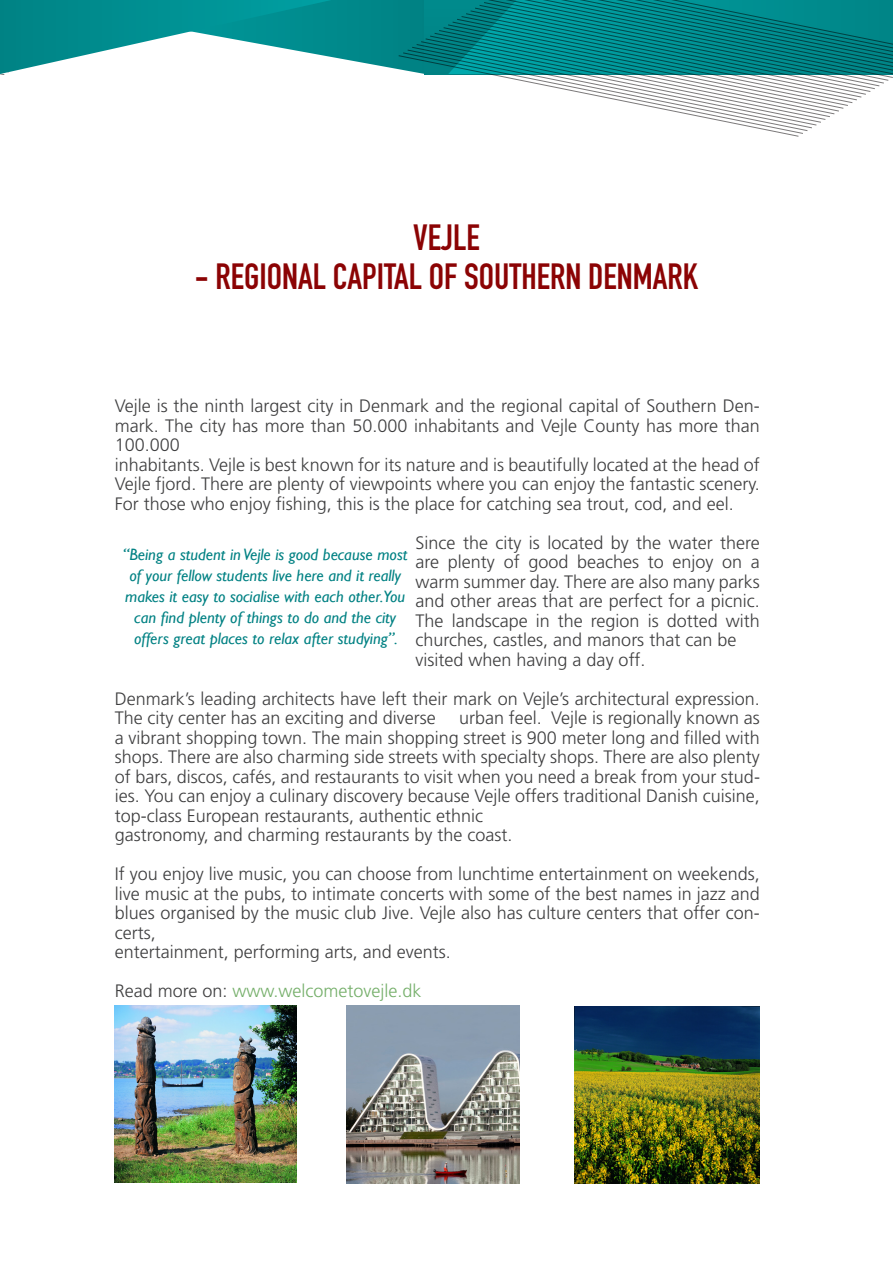
<style>
.page{position:relative;width:893px;height:1263px;background:#fff}
.page>*{position:absolute;margin:0;border:0;box-sizing:border-box;transform-origin:0 0}
.t1{font:36px "DIN Engschrift Std";color:#8b0304}
.t2{font:300 18px/19.5px "Frutiger LT Std";color:#3e3e3f}
.t3{font:300 18px "Frutiger LT Std";color:#75af6a}
.t4{font:italic 16.5px/21px "Gill Sans";color:#008183;text-align:center}
.s1{color:#3e3e3f}
</style>
<div class="page">
<svg style="left:0;top:0;width:893px;height:136px"></svg>
<img style="left:347px;top:1005px;width:173px;height:178px">
<img style="left:574px;top:1007px;width:186px;height:176px">
<img style="left:115px;top:1005px;width:181px;height:178px">
<h1 class="t1" style="left:413px;top:217px;width:68px">VEJLE</h1>
<h1 class="t1" style="left:195px;top:256px;width:503px">- REGIONAL CAPITAL OF SOUTHERN DENMARK</h1>
<p class="t2" style="left:115px;top:397px;width:646px">Vejle is the ninth largest city in Denmark and the regional capital of Southern Den&shy;mark. The city has more than 50.000 inhabitants and Vejle County has more than 100.000<br>inhabitants. Vejle is best known for its nature and is beautifully located at the head of Vejle fjord. There are plenty of viewpoints where you can enjoy the fantastic scenery.<br>For those who enjoy fishing, this is the place for catching sea trout, cod, and eel.</p>
<p class="t2" style="left:416px;top:533px;width:346px">Since the city is located by the water there are plenty of good beaches to enjoy on a warm summer day. There are also many parks and other areas that are perfect for a picnic.<br>The landscape in the region is dotted with churches, castles, and manors that can be visited when having a day off.</p>
<p class="t2" style="left:115px;top:689px;width:646px">Denmark’s leading architects have left their mark on Vejle’s architectural expression.<br>The city center has an exciting and diverse</p>
<p class="t4" style="left:123px;top:544px;width:286px">“Being a student in Vejle is good because most of your fellow students live here and it really makes it easy to socialise with each other.You can find plenty of things to do and the city offers great places to relax after studying”.</p>
<p class="t2" style="left:115px;top:709px;width:647px;text-indent:344px">urban feel. Vejle is regionally known as a vibrant shopping town. The main shopping street is 900 meter long and filled with shops. There are also charming side streets with specialty shops. There are also plenty of bars, discos, cafés, and restaurants to visit when you need a break from your stud&shy;ies. You can enjoy a culinary discovery because Vejle offers traditional Danish cuisine, top-class European restaurants, authentic ethnic<br>gastronomy, and charming restaurants by the coast.</p>
<p class="t2" style="left:115px;top:865px;width:647px">If you enjoy live music, you can choose from lunchtime entertainment on weekends, live music at the pubs, to intimate concerts with some of the best names in jazz and blues organised by the music club Jive. Vejle also has culture centers that offer con&shy;certs,<br>entertainment, performing arts, and events.</p>
<p class="t3" style="left:115px;top:981px;width:308px"><span class="s1">Read more on:</span> www.welcometovejle.dk</p>
</div>
